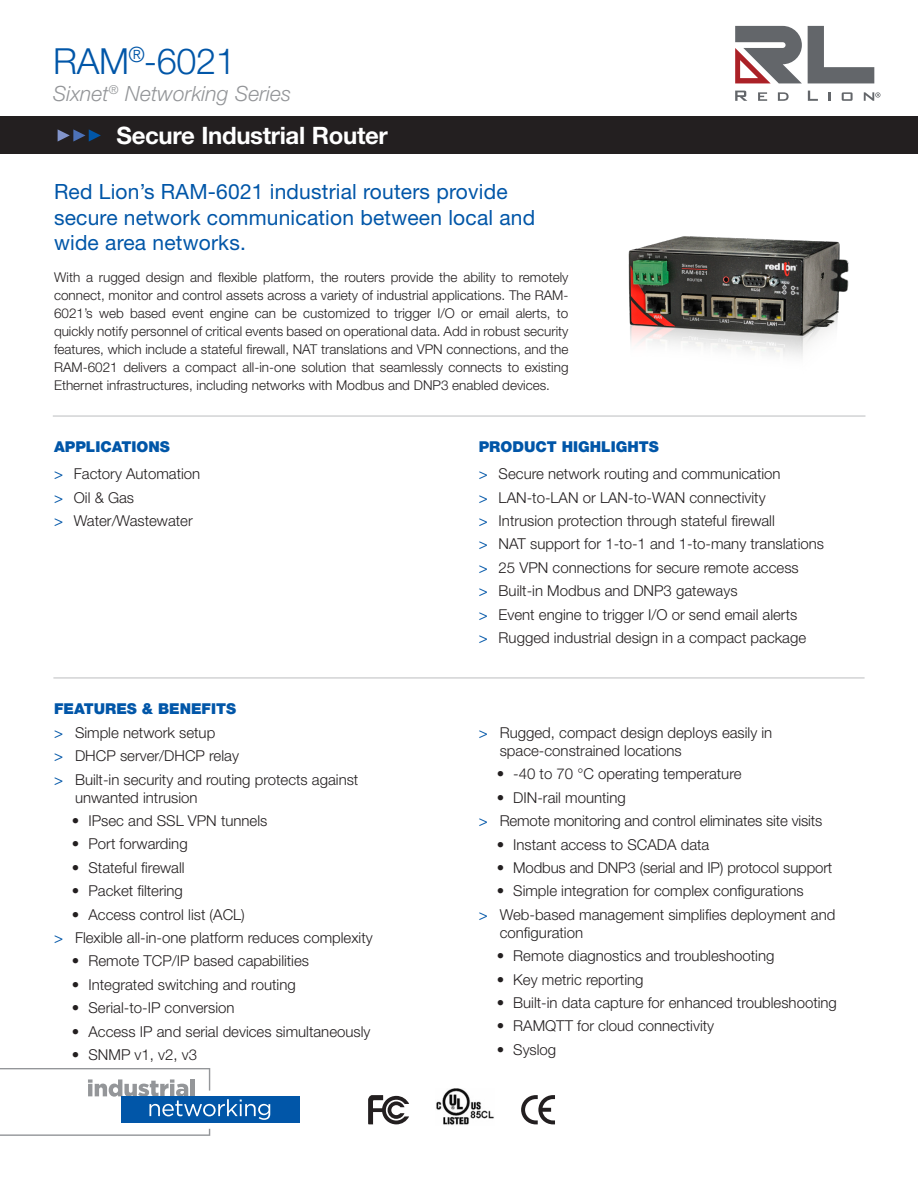
<style>
.page{position:relative;width:918px;height:1188px;background:#fff}
.page>*{position:absolute;margin:0;border:0;box-sizing:border-box;transform-origin:0 0}
.Main_Document_Title__Red{font:300 36px "Helvetica Neue LT Std";letter-spacing:-.01em;color:#0156a8}
.White_Subtitle_in_Black_Bar{font:700 24px "Helvetica Neue LT Std";letter-spacing:-.015em;color:#fff}
.Intro_Subtitle__Red__Large{font:21px/25.5px "Helvetica Neue LT Std";letter-spacing:.01em;color:#0156a8}
.Italic_Main_SubHeading__Gray{font:italic 300 21px "Helvetica Neue LT Std";letter-spacing:.005em;color:#939598}
.t1{font:300 15px/18px "Helvetica Neue LT Std";color:#231f20}
.Red_Body_Headers__Bold{font:900 15px "Helvetica Neue LT Std";color:#0156a8}
.Page_1_-_Sm_Header_-_Blue_CAP{font:900 15px "Helvetica Neue LT Std";color:#0156a8}
.Intro_Body__Black{font:300 13.5px/18px "Helvetica Neue LT Std";color:#231f20;text-align:justify}
.s1{font-weight:400;color:#0156a8}
</style>
<div class="page">
<img style="left:628px;top:236px;width:221px;height:121px">
<div style="left:0;top:117px;width:918px;height:37px;background:#231f20"></div>
<div style="left:121px;top:1096px;width:178px;height:27px;background:#0156a8"></div>
<svg style="left:0;top:1129px;width:210px;height:7px"></svg>
<svg style="left:0;top:1068px;width:270px;height:52px"></svg>
<svg style="left:58px;top:129px;width:43px;height:13px"></svg>
<hr style="left:53px;top:678px;width:812px;height:1px;background:#bcbdc0">
<hr style="left:53px;top:416px;width:812px;height:1px;background:#bcbdc0">
<svg style="left:368px;top:1095px;width:41px;height:29px"></svg>
<img style="left:436px;top:1088px;width:58px;height:37px">
<svg style="left:521px;top:1095px;width:34px;height:29px"></svg>
<svg style="left:778px;top:92px;width:11px;height:9px"></svg>
<svg style="left:758px;top:92px;width:9px;height:9px"></svg>
<svg style="left:735px;top:91px;width:12px;height:10px"></svg>
<svg style="left:842px;top:92px;width:11px;height:9px"></svg>
<svg style="left:828px;top:92px;width:2px;height:9px"></svg>
<svg style="left:808px;top:91px;width:10px;height:10px"></svg>
<svg style="left:808px;top:26px;width:66px;height:57px"></svg>
<svg style="left:735px;top:26px;width:67px;height:57px"></svg>
<svg style="left:864px;top:92px;width:16px;height:9px"></svg>
<p class="Main_Document_Title__Red" style="left:53px;top:39px;width:184px">RAM<sup>®</sup>-6021</p>
<p class="Italic_Main_SubHeading__Gray" style="left:53px;top:81px;width:240px">Sixnet<sup>®</sup> Networking Series</p>
<p class="White_Subtitle_in_Black_Bar" style="left:117px;top:121px;width:273px">Secure Industrial Router</p>
<p class="Intro_Subtitle__Red__Large" style="left:54px;top:179px;width:483px">Red Lion’s RAM-6021 industrial routers provide secure network communication between local and wide area networks.</p>
<p class="Intro_Body__Black" style="left:54px;top:268px;width:516px">With a rugged design and flexible platform, the routers provide the ability to remotely connect, monitor and control assets across a variety of industrial applications. The RAM-6021’s web based event engine can be customized to trigger I/O or email alerts, to quickly notify personnel of critical events based on operational data. Add in robust security features, which include a stateful firewall, NAT translations and VPN connections, and the RAM-6021 delivers a compact all-in-one solution that seamlessly connects to existing Ethernet infrastructures, including networks with Modbus and DNP3 enabled devices.</p>
<p class="Red_Body_Headers__Bold" style="left:54px;top:438px;width:117px">APPLICATIONS</p>
<p class="t1" style="left:54px;top:465px;width:148px"><span class="s1">&gt;</span> Factory Automation</p>
<p class="t1" style="left:54px;top:488px;width:82px"><span class="s1">&gt;</span> Oil &amp; Gas</p>
<p class="t1" style="left:54px;top:511px;width:140px"><span class="s1">&gt;</span> Water/Wastewater</p>
<p class="Page_1_-_Sm_Header_-_Blue_CAP" style="left:54px;top:700px;width:184px">FEATURES &amp; BENEFITS</p>
<p class="t1" style="left:54px;top:723px;width:163px"><span class="s1">&gt;</span> Simple network setup</p>
<p class="t1" style="left:54px;top:747px;width:186px"><span class="s1">&gt;</span> DHCP server/DHCP relay</p>
<p class="t1" style="left:75px;top:770px;width:285px;text-indent:-21px"><span class="s1">&gt;</span> Built-in security and routing protects against unwanted intrusion</p>
<p class="t1" style="left:72px;top:811px;width:197px">• IPsec and SSL VPN tunnels</p>
<p class="t1" style="left:72px;top:835px;width:117px">• Port forwarding</p>
<p class="t1" style="left:72px;top:858px;width:114px">• Stateful firewall</p>
<p class="t1" style="left:72px;top:882px;width:113px">• Packet filtering</p>
<p class="t1" style="left:72px;top:905px;width:175px">• Access control list (ACL)</p>
<p class="t1" style="left:54px;top:928px;width:320px"><span class="s1">&gt;</span> Flexible all-in-one platform reduces complexity</p>
<p class="t1" style="left:72px;top:952px;width:239px">• Remote TCP/IP based capabilities</p>
<p class="t1" style="left:72px;top:975px;width:225px">• Integrated switching and routing</p>
<p class="t1" style="left:72px;top:999px;width:164px">• Serial-to-IP conversion</p>
<p class="t1" style="left:72px;top:1022px;width:300px">• Access IP and serial devices simultaneously</p>
<p class="t1" style="left:72px;top:1045px;width:127px">• SNMP v1, v2, v3</p>
<p class="Red_Body_Headers__Bold" style="left:479px;top:438px;width:182px">PRODUCT HIGHLIGHTS</p>
<p class="t1" style="left:479px;top:465px;width:303px"><span class="s1">&gt;</span> Secure network routing and communication</p>
<p class="t1" style="left:479px;top:488px;width:288px"><span class="s1">&gt;</span> LAN-to-LAN or LAN-to-WAN connectivity</p>
<p class="t1" style="left:479px;top:511px;width:298px"><span class="s1">&gt;</span> Intrusion protection through stateful firewall</p>
<p class="t1" style="left:479px;top:535px;width:347px"><span class="s1">&gt;</span> NAT support for 1-to-1 and 1-to-many translations</p>
<p class="t1" style="left:479px;top:558px;width:322px"><span class="s1">&gt;</span> 25 VPN connections for secure remote access</p>
<p class="t1" style="left:479px;top:582px;width:260px"><span class="s1">&gt;</span> Built-in Modbus and DNP3 gateways</p>
<p class="t1" style="left:479px;top:605px;width:320px"><span class="s1">&gt;</span> Event engine to trigger I/O or send email alerts</p>
<p class="t1" style="left:479px;top:628px;width:329px"><span class="s1">&gt;</span> Rugged industrial design in a compact package</p>
<p class="t1" style="left:500px;top:723px;width:274px;text-indent:-21px"><span class="s1">&gt;</span> Rugged, compact design deploys easily in space-constrained locations</p>
<p class="t1" style="left:497px;top:765px;width:246px">• -40 to 70 °C operating temperature</p>
<p class="t1" style="left:497px;top:788px;width:131px">• DIN-rail mounting</p>
<p class="t1" style="left:479px;top:812px;width:345px"><span class="s1">&gt;</span> Remote monitoring and control eliminates site visits</p>
<p class="t1" style="left:497px;top:835px;width:214px">• Instant access to SCADA data</p>
<p class="t1" style="left:497px;top:858px;width:337px">• Modbus and DNP3 (serial and IP) protocol support</p>
<p class="t1" style="left:497px;top:882px;width:309px">• Simple integration for complex configurations</p>
<p class="t1" style="left:500px;top:905px;width:337px;text-indent:-21px"><span class="s1">&gt;</span> Web-based management simplifies deployment and configuration</p>
<p class="t1" style="left:497px;top:947px;width:279px">• Remote diagnostics and troubleshooting</p>
<p class="t1" style="left:497px;top:970px;width:148px">• Key metric reporting</p>
<p class="t1" style="left:497px;top:993px;width:342px">• Built-in data capture for enhanced troubleshooting</p>
<p class="t1" style="left:497px;top:1017px;width:219px">• RAMQTT for cloud connectivity</p>
<p class="t1" style="left:497px;top:1040px;width:61px">• Syslog</p>
</div>
